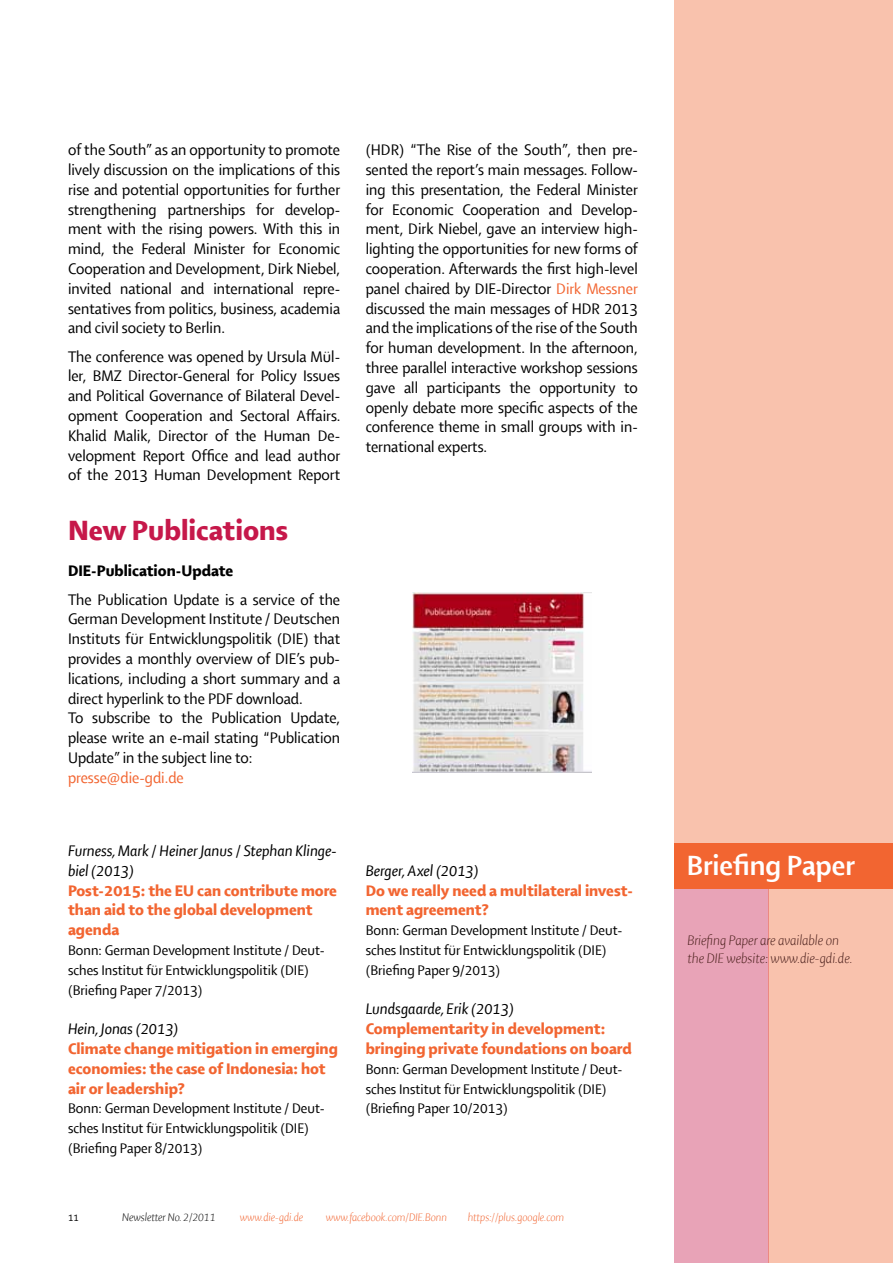
<style>
.page{position:relative;width:893px;height:1263px;background:#fff}
.page>*{position:absolute;margin:0;border:0;box-sizing:border-box;transform-origin:0 0}
.t1{font:30px "Shaker RH";color:#c6184a}
.t2{font:30px "Shaker RB";color:#fff}
.t3{font:16.5px/19.8px "Shaker R";color:#000;text-align:justify}
.t4{font:16.5px/19.8px "Shaker RH";color:#f26531}
.t5{font:16.5px/19.8px "Shaker RI";color:#000}
.t6{font:16.5px "Shaker RH";color:#000}
.t7{font:16.5px "Shaker R";color:#f26531}
.t8{font:15px/19.8px "Shaker R";color:#000}
.t9{font:15px/18px "Shaker RLI";color:#4b201c}
.t10{font:12px "Shaker RLI";color:#f26531}
.t11{font:12px "Shaker RLI";color:#000}
.t12{font:10.5px "Shaker R";color:#000}
.s1{color:#f26531}
</style>
<div class="page">
<div style="left:674px;top:0;width:219px;height:843px;background:#f9c2ad"></div>
<img style="left:412px;top:592px;width:179px;height:181px">
<div style="left:674px;top:843px;width:94px;height:420px;background:#e8a3b7"></div>
<div style="left:768px;top:843px;width:125px;height:420px;background:#f9c2ad"></div>
<div style="left:674px;top:843px;width:219px;height:46px;background:#f26531"></div>
<p class="t3" style="left:68px;top:140px;width:274px">of the South” as an opportunity to promote lively discussion on the implications of this rise and potential opportunities for further strengthening partnerships for develop&shy;ment with the rising powers. With this in mind, the Federal Minister for Economic Cooperation and Development, Dirk Niebel, invited national and international repre&shy;sentatives from politics, business, academia and civil society to Berlin.</p>
<p class="t3" style="left:68px;top:347px;width:274px">The conference was opened by Ursula Mül&shy;ler, BMZ Director-General for Policy Issues and Political Governance of Bilateral Devel&shy;opment Cooperation and Sectoral Affairs.<br>Khalid Malik, Director of the Human De&shy;velopment Report Office and lead author of the 2013 Human Development Report</p>
<h1 class="t1" style="left:68px;top:514px;width:221px">New Publications</h1>
<p class="t6" style="left:68px;top:562px;width:167px">DIE-Publication-Update</p>
<p class="t3" style="left:68px;top:589px;width:274px;text-align:left">The Publication Update is a service of the German Development Institute / Deutschen Instituts für Entwicklungspolitik (DIE) that provides a monthly overview of DIE’s pub&shy;lications, including a short summary and a direct hyperlink to the PDF download.<br>To subscribe to the Publication Update, please write an e-mail stating “Publication Update” in the subject line to:</p>
<p class="t7" style="left:68px;top:768px;width:117px">presse@die-gdi.de</p>
<p class="t5" style="left:68px;top:841px;width:270px">Furness, Mark / Heiner Janus / Stephan Klinge&shy;biel (2013)</p>
<p class="t4" style="left:68px;top:880px;width:270px">Post-2015: the EU can contribute more than aid to the global development agenda</p>
<p class="t8" style="left:68px;top:940px;width:258px">Bonn: German Development Institute / Deut&shy;sches Institut für Entwicklungspolitik (DIE) (Briefing Paper 7/2013)</p>
<p class="t5" style="left:68px;top:1019px;width:112px">Hein, Jonas (2013)</p>
<p class="t4" style="left:68px;top:1039px;width:271px">Climate change mitigation in emerging economies: the case of Indonesia: hot air or leadership?</p>
<p class="t8" style="left:68px;top:1099px;width:258px">Bonn: German Development Institute / Deut&shy;sches Institut für Entwicklungspolitik (DIE) (Briefing Paper 8/2013)</p>
<p class="t3" style="left:366px;top:140px;width:274px">(HDR) “The Rise of the South”, then pre&shy;sented the report’s main messages. Follow&shy;ing this presentation, the Federal Minister for Economic Cooperation and Develop&shy;ment, Dirk Niebel, gave an interview high&shy;lighting the opportunities for new forms of cooperation. Afterwards the first high-level panel chaired by DIE-Director <span class="s1">Dirk Messner </span>discussed the main messages of HDR 2013 and the implications of the rise of the South for human development. In the afternoon, three parallel interactive workshop sessions gave all participants the opportunity to openly debate more specific aspects of the conference theme in small groups with in&shy;ternational experts.</p>
<p class="t5" style="left:366px;top:861px;width:115px">Berger, Axel (2013)</p>
<p class="t4" style="left:366px;top:880px;width:269px">Do we really need a multilateral invest&shy;ment agreement?</p>
<p class="t8" style="left:366px;top:920px;width:258px">Bonn: German Development Institute / Deut&shy;sches Institut für Entwicklungspolitik (DIE) (Briefing Paper 9/2013)</p>
<p class="t5" style="left:366px;top:999px;width:150px">Lundsgaarde, Erik (2013)</p>
<p class="t4" style="left:366px;top:1019px;width:267px">Complementarity in development: bringing private foundations on board</p>
<p class="t8" style="left:366px;top:1059px;width:258px">Bonn: German Development Institute / Deut&shy;sches Institut für Entwicklungspolitik (DIE) (Briefing Paper 10/2013)</p>
<p class="t12" style="left:68px;top:1212px;width:12px">11</p>
<p class="t11" style="left:122px;top:1210px;width:95px">Newsletter No. 2/2011</p>
<p class="t10" style="left:240px;top:1210px;width:65px">www.die-gdi.de</p>
<p class="t10" style="left:326px;top:1210px;width:123px">www.facebook.com/DIE.Bonn</p>
<p class="t10" style="left:468px;top:1210px;width:98px">https://plus.google.com</p>
<h1 class="t2" style="left:687px;top:849px;width:170px">Briefing Paper</h1>
<p class="t9" style="left:687px;top:931px;width:167px">Briefing Paper are available on the DIE website: www.die-gdi.de.</p>
</div>
